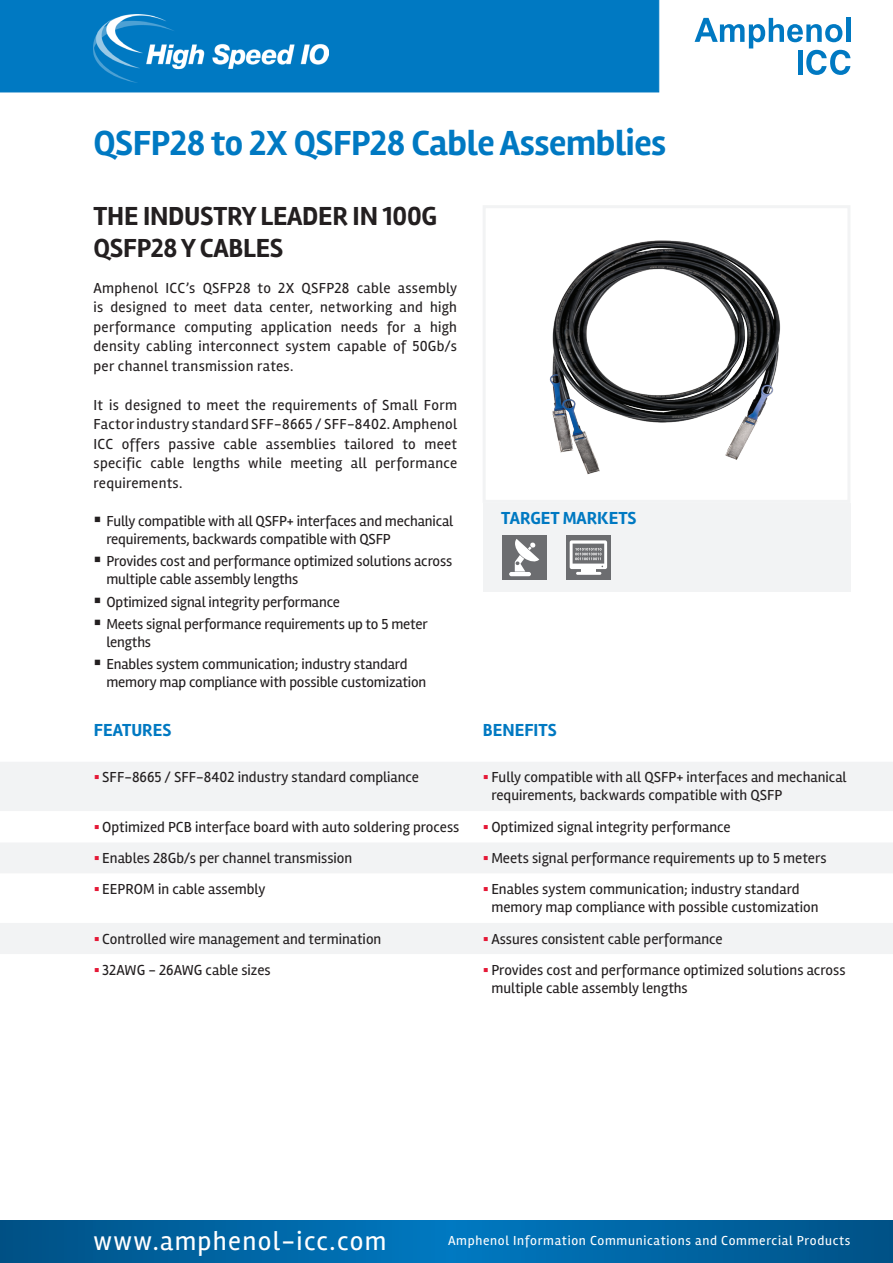
<style>
.page{position:relative;width:893px;height:1263px;background:#fff}
.page>*{position:absolute;margin:0;border:0;box-sizing:border-box;transform-origin:0 0}
.t1{font:700 36px "Rambla";letter-spacing:-.01em;color:#0079c2}
.t2{font:700 27px/32.4px "Rambla";letter-spacing:-.01em;color:#231f20}
.t3{font:27px "Rambla";letter-spacing:.05em;color:#fff}
.t4{font:700 18px "Rambla";color:#0079c2}
.t5{font:15px/19.5px "Rambla";color:#231f20}
.t6{font:13.5px "Rambla";letter-spacing:.05em;color:#fff}
.s1{color:#e51836}
</style>
<div class="page">
<div style="left:0;top:0;width:659px;height:92px;background:#0079c2"></div>
<svg style="left:695px;top:18px;width:155px;height:57px"></svg>
<hr style="left:846px;top:18px;width:4px;height:24px;background:#0079c2">
<svg style="left:0;top:1220px;width:893px;height:25px;background:#0064a2"></svg>
<svg style="left:0;top:1245px;width:893px;height:18px;background:#0064a2"></svg>
<img style="left:549px;top:240px;width:232px;height:235px">
<div style="left:483px;top:205px;width:367px;height:298px;border:3px solid #f2f3f4"></div>
<div style="left:483px;top:503px;width:367px;height:88px;background:#f2f3f4"></div>
<div style="left:0;top:762px;width:893px;height:49px;background:#f2f3f4"></div>
<svg style="left:0;top:843px;width:893px;height:111px;fill:#f2f3f4"></svg>
<div style="left:502px;top:535px;width:45px;height:45px;background:#6c6d70"></div>
<hr style="left:509px;top:572px;width:22px;height:4px;background:#fff;border-radius:2px">
<svg style="left:514px;top:539px;width:25px;height:33px"></svg>
<div style="left:566px;top:535px;width:45px;height:45px;background:#6c6d70"></div>
<hr style="left:576px;top:572px;width:25px;height:3px;background:#fff">
<svg style="left:570px;top:540px;width:37px;height:32px"></svg>
<img style="left:94px;top:15px;width:234px;height:67px">
<h1 class="t1" style="left:94px;top:121px;width:574px">QSFP28 to 2X QSFP28 Cable Assemblies</h1>
<h2 class="t2" style="left:94px;top:200px;width:345px">THE INDUSTRY LEADER IN 100G<br>QSFP28 Y CABLES</h2>
<p class="t5" style="left:94px;top:278px;width:365px;text-align:justify">Amphenol ICC’s QSFP28 to 2X QSFP28 cable assembly is designed to meet data center, networking and high performance computing application needs for a high density cabling interconnect system capable of 50Gb/s per channel transmission rates.</p>
<p class="t5" style="left:94px;top:395px;width:365px;text-align:justify">It is designed to meet the requirements of Small Form Factor industry standard SFF-8665 / SFF-8402. Amphenol ICC offers passive cable assemblies tailored to meet specific cable lengths while meeting all performance requirements.</p>
<p class="t4" style="left:501px;top:508px;width:137px">TARGET MARKETS</p>
<p class="t5" style="left:106px;top:512px;width:348px;line-height:18px;text-indent:-13px">▪ Fully compatible with all QSFP+ interfaces and mechanical requirements, backwards compatible with QSFP</p>
<p class="t5" style="left:106px;top:552px;width:347px;line-height:18px;text-indent:-13px">▪ Provides cost and performance optimized solutions across multiple cable assembly lengths</p>
<p class="t5" style="left:94px;top:592px;width:248px">▪ Optimized signal integrity performance</p>
<p class="t5" style="left:106px;top:615px;width:323px;line-height:18px;text-indent:-13px">▪ Meets signal performance requirements up to 5 meter lengths</p>
<p class="t5" style="left:106px;top:655px;width:322px;line-height:18px;text-indent:-13px">▪ Enables system communication; industry standard memory map compliance with possible customization</p>
<p class="t4" style="left:94px;top:720px;width:79px">FEATURES</p>
<p class="t4" style="left:483px;top:720px;width:75px">BENEFITS</p>
<p class="t5" style="left:94px;top:767px;width:327px"><span class="s1">▪</span> SFF-8665 / SFF-8402 industry standard compliance</p>
<p class="t5" style="left:491px;top:768px;width:357px;line-height:18px;text-indent:-9px"><span class="s1">▪</span> Fully compatible with all QSFP+ interfaces and mechanical requirements, backwards compatible with QSFP</p>
<p class="t5" style="left:94px;top:817px;width:367px"><span class="s1">▪</span> Optimized PCB interface board with auto soldering process</p>
<p class="t5" style="left:483px;top:817px;width:249px"><span class="s1">▪</span> Optimized signal integrity performance</p>
<p class="t5" style="left:94px;top:848px;width:260px"><span class="s1">▪</span> Enables 28Gb/s per channel transmission</p>
<p class="t5" style="left:483px;top:848px;width:345px"><span class="s1">▪</span> Meets signal performance requirements up to 5 meters</p>
<p class="t5" style="left:94px;top:879px;width:173px"><span class="s1">▪</span> EEPROM in cable assembly</p>
<p class="t5" style="left:491px;top:880px;width:329px;line-height:18px;text-indent:-9px"><span class="s1">▪</span> Enables system communication; industry standard memory map compliance with possible customization</p>
<p class="t5" style="left:94px;top:929px;width:289px"><span class="s1">▪</span> Controlled wire management and termination</p>
<p class="t5" style="left:483px;top:929px;width:241px"><span class="s1">▪</span> Assures consistent cable performance</p>
<p class="t5" style="left:94px;top:960px;width:178px"><span class="s1">▪</span> 32AWG - 26AWG cable sizes</p>
<p class="t5" style="left:491px;top:961px;width:356px;line-height:18px;text-indent:-9px"><span class="s1">▪</span> Provides cost and performance optimized solutions across multiple cable assembly lengths</p>
<h2 class="t3" style="left:94px;top:1224px;width:294px">www.amphenol-icc.com</h2>
<p class="t6" style="left:448px;top:1232px;width:404px">Amphenol Information Communications and Commercial Products</p>
</div>
